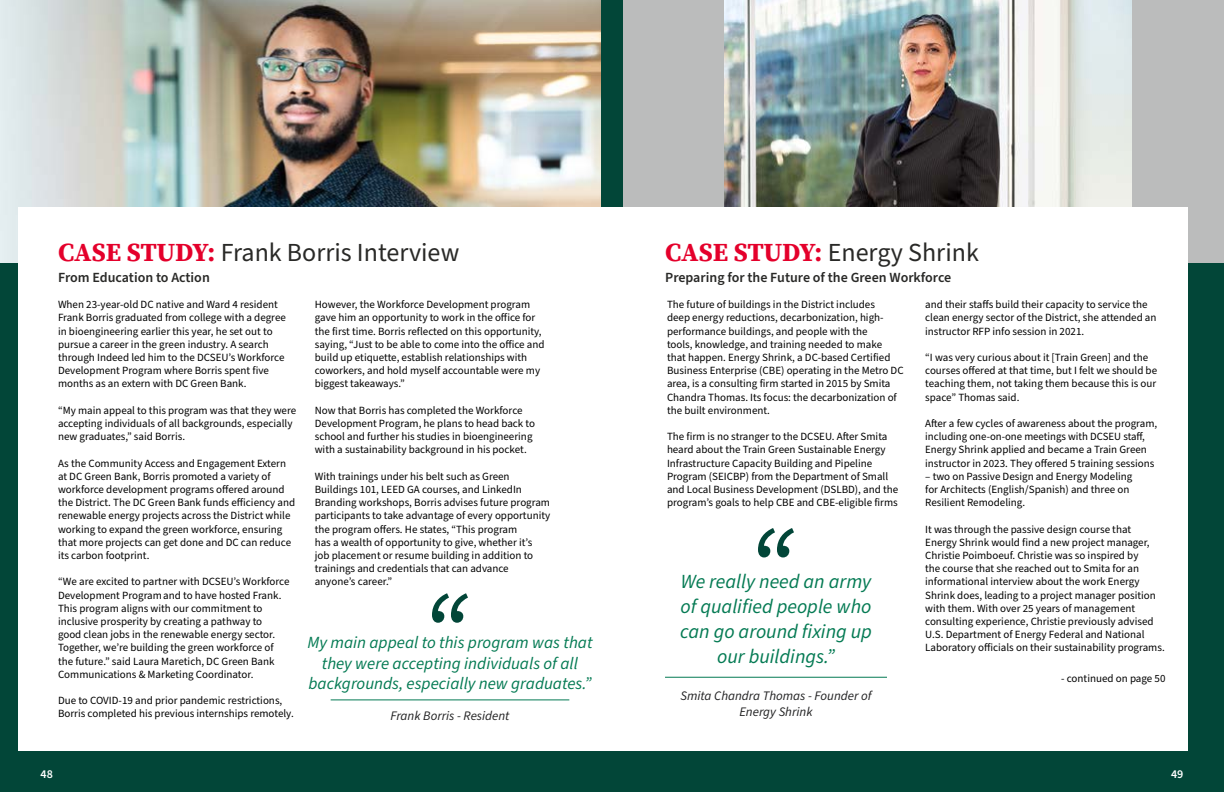
<style>
.page{position:relative;width:1224px;height:792px;background:#fff}
.page>*{position:absolute;margin:0;border:0;box-sizing:border-box;transform-origin:0 0}
.t1{font:26px "Source Sans Pro";color:#292927}
.t2{font:italic 20px/25px "Source Sans Pro";color:#047a53;text-align:center}
.t3{font:italic 17px/20.4px "Source Sans Pro";color:#047a53;text-align:center}
.t4{font:600 14px "Source Sans Pro";color:#292927}
.t5{font:italic 13px/15.6px "Source Sans Pro";color:#222223;text-align:center}
.t6{font:600 12px "Source Sans Pro";color:#fff}
.t7{font:11px/13.2px "Source Sans Pro";color:#000}
.s1{font-family:"Source Serif Pro";font-weight:700;color:#e4002b}
</style>
<div class="page">
<div style="left:0;top:263px;width:1224px;height:529px;background:#024638"></div>
<img style="left:0;top:0;width:601px;height:263px">
<div style="left:601px;top:0;width:22px;height:270px;background:#024638"></div>
<div style="left:624px;top:0;width:600px;height:263px;background:#bbbcbc"></div>
<img style="left:725px;top:0;width:407px;height:207px">
<div style="left:18px;top:207px;width:1170px;height:544px;background:#fff"></div>
<svg style="left:432px;top:593px;width:36px;height:30px"></svg>
<svg style="left:758px;top:528px;width:36px;height:29px"></svg>
<hr style="left:331px;top:700px;width:238px;height:1px;background:#047a53">
<hr style="left:665px;top:677px;width:222px;height:1px;background:#047a53">
<h1 class="t1" style="left:58px;top:235px;width:403px"><span class="s1">CASE STUDY:</span> Frank Borris Interview</h1>
<p class="t7" style="left:58px;top:298px;width:229px">When 23-year-old DC native and Ward 4 resident Frank Borris graduated from college with a degree in bioengineering earlier this year, he set out to pursue a career in the green industry. A search through Indeed led him to the DCSEU’s Workforce Development Program where Borris spent five months as an extern with DC Green Bank.</p>
<p class="t7" style="left:58px;top:404px;width:240px">“My main appeal to this program was that they were accepting individuals of all backgrounds, especially new graduates,” said Borris.</p>
<p class="t7" style="left:58px;top:457px;width:239px">As the Community Access and Engagement Extern at DC Green Bank, Borris promoted a variety of workforce development programs offered around the District. The DC Green Bank funds efficiency and renewable energy projects across the District while working to expand the green workforce, ensuring that more projects can get done and DC can reduce its carbon footprint.</p>
<p class="t7" style="left:58px;top:576px;width:233px">“We are excited to partner with DCSEU’s Workforce Development Program and to have hosted Frank.<br>This program aligns with our commitment to inclusive prosperity by creating a pathway to<br>good clean jobs in the renewable energy sector.<br>Together, we’re building the green workforce of the future.” said Laura Maretich, DC Green Bank Communications &amp; Marketing Coordinator.</p>
<p class="t7" style="left:58px;top:694px;width:237px">Due to COVID-19 and prior pandemic restrictions,<br>Borris completed his previous internships remotely.</p>
<p class="t4" style="left:58px;top:268px;width:153px">From Education to Action</p>
<p class="t7" style="left:315px;top:298px;width:231px">However, the Workforce Development program gave him an opportunity to work in the office for the first time. Borris reflected on this opportunity, saying, “Just to be able to come into the office and build up etiquette, establish relationships with coworkers, and hold myself accountable were my biggest takeaways.”</p>
<p class="t7" style="left:315px;top:404px;width:222px">Now that Borris has completed the Workforce Development Program, he plans to head back to school and further his studies in bioengineering with a sustainability background in his pocket.</p>
<p class="t7" style="left:315px;top:470px;width:237px">With trainings under his belt such as Green Buildings 101, LEED GA courses, and LinkedIn Branding workshops, Borris advises future program participants to take advantage of every opportunity the program offers. He states, “This program<br>has a wealth of opportunity to give, whether it’s<br>job placement or resume building in addition to trainings and credentials that can advance anyone’s career.”</p>
<h3 class="t3" style="left:307px;top:633px;width:287px">My main appeal to this program was that they were accepting individuals of all backgrounds, especially new graduates.”</h3>
<p class="t5" style="left:390px;top:708px;width:121px">Frank Borris - Resident</p>
<h1 class="t1" style="left:665px;top:235px;width:315px"><span class="s1">CASE STUDY:</span> Energy Shrink</h1>
<p class="t7" style="left:667px;top:298px;width:238px">The future of buildings in the District includes<br>deep energy reductions, decarbonization, high&shy;performance buildings, and people with the<br>tools, knowledge, and training needed to make that happen. Energy Shrink, a DC-based Certified Business Enterprise (CBE) operating in the Metro DC area, is a consulting firm started in 2015 by Smita Chandra Thomas. Its focus: the decarbonization of the built environment.</p>
<p class="t7" style="left:667px;top:430px;width:233px">The firm is no stranger to the DCSEU. After Smita heard about the Train Green Sustainable Energy Infrastructure Capacity Building and Pipeline Program (SEICBP) from the Department of Small and Local Business Development (DSLBD), and the program’s goals to help CBE and CBE-eligible firms</p>
<p class="t4" style="left:665px;top:268px;width:288px">Preparing for the Future of the Green Workforce</p>
<p class="t7" style="left:925px;top:298px;width:233px">and their staffs build their capacity to service the clean energy sector of the District, she attended an instructor RFP info session in 2021.</p>
<p class="t7" style="left:925px;top:351px;width:233px">“I was very curious about it [Train Green] and the courses offered at that time, but I felt we should be teaching them, not taking them because this is our space” Thomas said.</p>
<p class="t7" style="left:925px;top:417px;width:233px">After a few cycles of awareness about the program, including one-on-one meetings with DCSEU staff, Energy Shrink applied and became a Train Green instructor in 2023. They offered 5 training sessions</p>
<p class="t7" style="left:925px;top:470px;width:209px">– two on Passive Design and Energy Modeling for Architects (English/Spanish) and three on<br>Resilient Remodeling.</p>
<p class="t7" style="left:925px;top:523px;width:241px">It was through the passive design course that Energy Shrink would find a new project manager, Christie Poimboeuf. Christie was so inspired by<br>the course that she reached out to Smita for an informational interview about the work Energy Shrink does, leading to a project manager position with them. With over 25 years of management consulting experience, Christie previously advised U.S. Department of Energy Federal and National Laboratory officials on their sustainability programs.</p>
<h2 class="t2" style="left:680px;top:570px;width:193px">We really need an army of qualified people who can go around fixing up our buildings.”</h2>
<p class="t5" style="left:680px;top:689px;width:193px">Smita Chandra Thomas - Founder of<br>Energy Shrink</p>
<p class="t7" style="left:1061px;top:672px;width:106px">- continued on page 50</p>
<p class="t6" style="left:41px;top:766px;width:14px">48</p>
<p class="t6" style="left:1171px;top:766px;width:14px">49</p>
</div>
